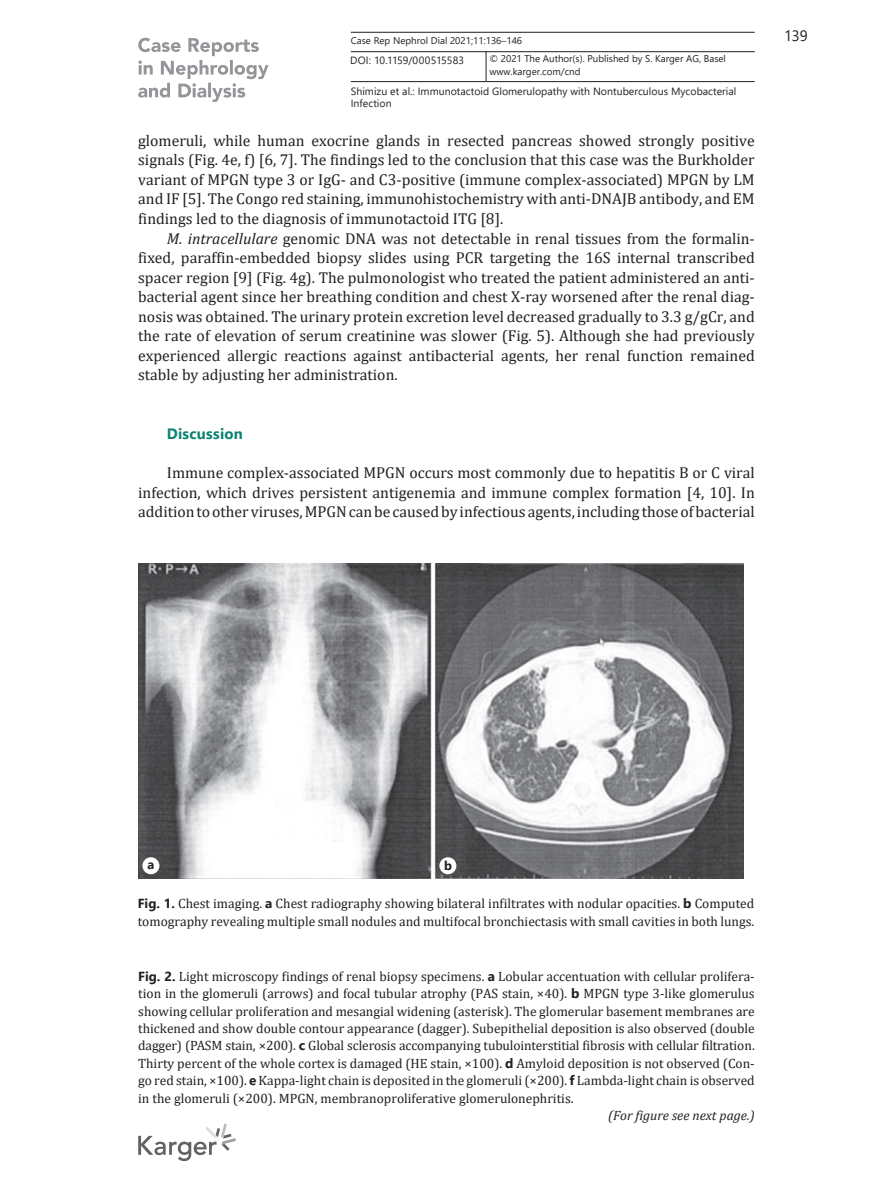
<style>
.page{position:relative;width:893px;height:1191px;background:#fff}
.page>*{position:absolute;margin:0;border:0;box-sizing:border-box;transform-origin:0 0}
.t1{font:15.75px/19.5px "Cambria";color:#231f20;text-align:justify}
.t2{font:700 15px "Segoe UI";letter-spacing:.015em;color:#0c8270}
.t3{font:15px "Segoe UI";color:#231f20}
.t4{font:13.5px/17.4px "Cambria";color:#231f20}
.t5{font:italic 13.5px "Cambria";color:#231f20}
.t6{font:700 12.75px "Segoe UI";color:#231f20}
.t7{font:10.5px/12px "Segoe UI";letter-spacing:.005em;color:#231f20}
.t8{font:9.75px "Segoe UI";color:#231f20}
.s1{font-style:italic}
.s2{font-family:"Segoe UI";font-weight:700;font-size:13.2px}
.s3{font-family:"Segoe UI";font-weight:700}
</style>
<div class="page">
<hr style="left:351px;top:51px;width:404px;height:1px;background:#231f20">
<hr style="left:351px;top:81px;width:404px;height:1px;background:#231f20">
<hr style="left:351px;top:32px;width:404px;height:1px;background:#231f20">
<hr style="left:486px;top:51px;width:1px;height:30px;background:#231f20">
<svg style="left:138px;top:1123px;width:98px;height:38px"></svg>
<svg style="left:138px;top:38px;width:131px;height:64px"></svg>
<img style="left:138px;top:563px;width:606px;height:315px">
<div style="left:142px;top:857px;width:17px;height:17px;background:#fff;border-radius:50%"></div>
<div style="left:439px;top:857px;width:17px;height:17px;background:#fff;border-radius:50%"></div>
<p class="t8" style="left:351px;top:31px;width:173px">Case Rep Nephrol Dial 2021;11:136–146</p>
<p class="t7" style="left:350px;top:53px;width:116px">DOI: 10.1159/000515583</p>
<p class="t8" style="left:489px;top:50px;width:238px">© 2021 The Author(s). Published by S. Karger AG, Basel</p>
<p class="t8" style="left:489px;top:62px;width:92px">www.karger.com/cnd</p>
<p class="t7" style="left:351px;top:84px;width:387px">Shimizu et al.: Immunotactoid Glomerulopathy with Nontuberculous Mycobacterial<br>Infection</p>
<p class="t1" style="left:138px;top:131px;width:618px">glomeruli, while human exocrine glands in resected pancreas showed strongly positive signals (Fig. 4e, f) [6, 7]. The findings led to the conclusion that this case was the Burkholder variant of MPGN type 3 or IgG- and C3-positive (immune complex-associated) MPGN by LM and IF [5]. The Congo red staining, immunohistochemistry with anti-DNAJB antibody, and EM findings led to the diagnosis of immunotactoid ITG [8].</p>
<p class="t1" style="left:138px;top:228px;width:618px;text-indent:29px"><span class="s1">M. intracellulare</span> genomic DNA was not detectable in renal tissues from the formalin&shy;fixed, paraffin-embedded biopsy slides using PCR targeting the 16S internal transcribed spacer region [9] (Fig. 4g). The pulmonologist who treated the patient administered an anti&shy;bacterial agent since her breathing condition and chest X-ray worsened after the renal diag&shy;nosis was obtained. The urinary protein excretion level decreased gradually to 3.3 g/gCr, and the rate of elevation of serum creatinine was slower (Fig. 5). Although she had previously experienced allergic reactions against antibacterial agents, her renal function remained stable by adjusting her administration.</p>
<p class="t2" style="left:167px;top:419px;width:77px">Discussion</p>
<p class="t1" style="left:138px;top:463px;width:618px;text-indent:29px">Immune complex-associated MPGN occurs most commonly due to hepatitis B or C viral infection, which drives persistent antigenemia and immune complex formation [4, 10]. In addition to other viruses, MPGN can be caused by infectious agents, including those of bacterial</p>
<p class="t3" style="left:784px;top:22px;width:25px">139</p>
<p class="t6" style="left:147px;top:852px;width:8px">a</p>
<p class="t6" style="left:444px;top:853px;width:9px">b</p>
<p class="t4" style="left:138px;top:894px;width:618px"><span class="s2">Fig. 1.</span> Chest imaging. <span class="s3">a</span> Chest radiography showing bilateral infiltrates with nodular opacities. <span class="s3">b</span> Computed tomography revealing multiple small nodules and multifocal bronchiectasis with small cavities in both lungs.</p>
<p class="t4" style="left:138px;top:967px;width:618px;text-align:justify"><span class="s2">Fig. 2.</span> Light microscopy findings of renal biopsy specimens. <span class="s3">a</span> Lobular accentuation with cellular prolifera&shy;tion in the glomeruli (arrows) and focal tubular atrophy (PAS stain, ×40). <span class="s3">b</span> MPGN type 3-like glomerulus showing cellular proliferation and mesangial widening (asterisk). The glomerular basement membranes are thickened and show double contour appearance (dagger). Subepithelial deposition is also observed (double dagger) (PASM stain, ×200). <span class="s3">c</span> Global sclerosis accompanying tubulointerstitial fibrosis with cellular filtration.<br>Thirty percent of the whole cortex is damaged (HE stain, ×100). <span class="s3">d</span> Amyloid deposition is not observed (Con&shy;go red stain, ×100). <span class="s3">e</span> Kappa-light chain is deposited in the glomeruli (×200). <span class="s3">f</span> Lambda-light chain is observed in the glomeruli (×200). MPGN, membranoproliferative glomerulonephritis.</p>
<p class="t5" style="left:608px;top:1106px;width:148px">(For figure see next page.)</p>
</div>
